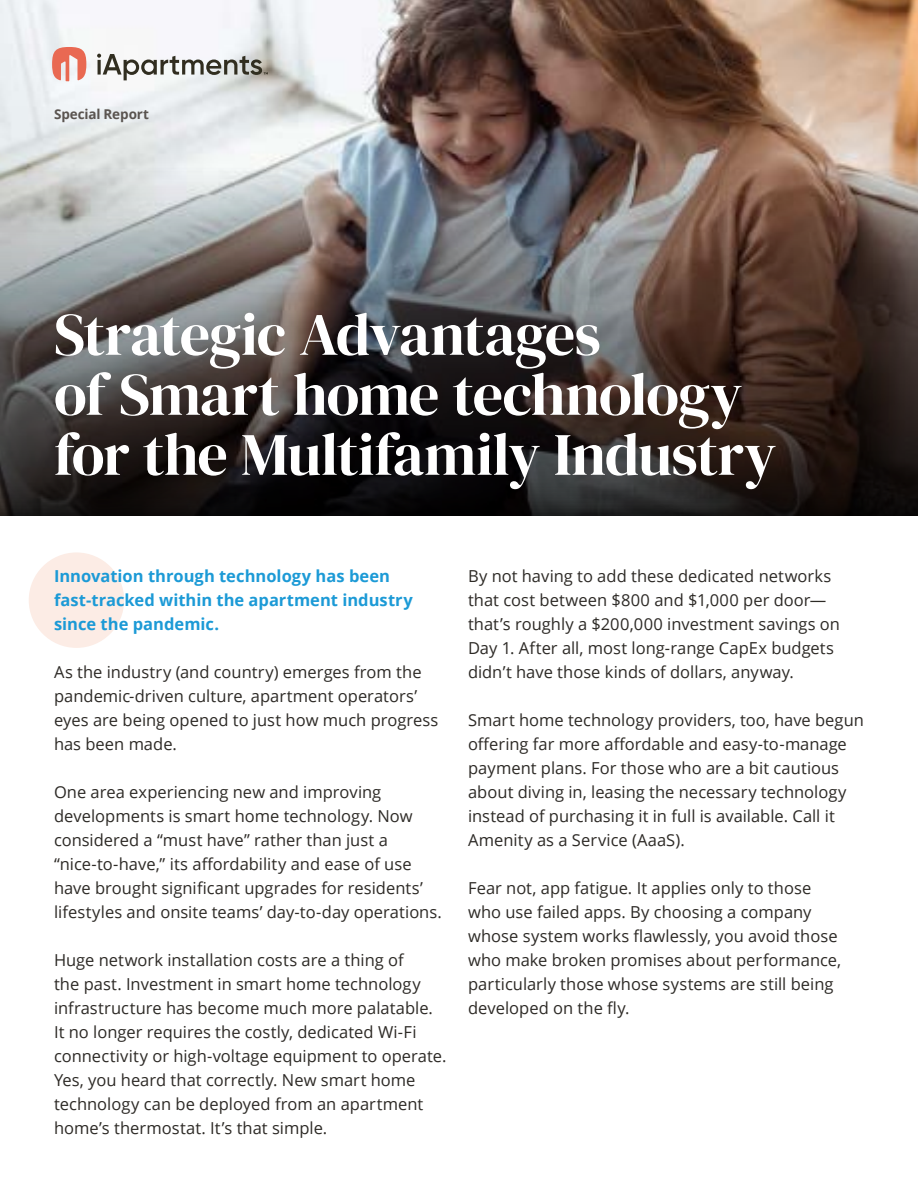
<style>
.page{position:relative;width:918px;height:1188px;background:#fff}
.page>*{position:absolute;margin:0;border:0;box-sizing:border-box;transform-origin:0 0}
.t1{font:60px/60px "DM Serif Display";letter-spacing:-.02em;color:#fff}
.t2{font:16.5px/24px "Open Sans";color:#2d2a26}
.t3{font:700 16.5px/24px "Open Sans";color:#1c9ad6}
.t4{font:700 13.5px "Open Sans";letter-spacing:-.005em;color:#5a5450}
</style>
<div class="page">
<img style="left:0;top:0;width:918px;height:165px">
<img style="left:0;top:165px;width:918px;height:350px">
<div style="left:29px;top:552px;width:95px;height:96px;background:#fcece5;border-radius:50%"></div>
<svg style="left:52px;top:47px;width:34px;height:34px"></svg>
<svg style="left:97px;top:54px;width:171px;height:26px"></svg>
<p class="t4" style="left:54px;top:105px;width:97px">Special Report</p>
<h1 class="t1" style="left:54px;top:305px;width:724px">Strategic Advantages<br>of Smart home technology for the Multifamily Industry</h1>
<p class="t3" style="left:54px;top:564px;width:360px">Innovation through technology has been fast-tracked within the apartment industry since the pandemic.</p>
<p class="t2" style="left:54px;top:660px;width:386px">As the industry (and country) emerges from the pandemic-driven culture, apartment operators’ eyes are being opened to just how much progress has been made.</p>
<p class="t2" style="left:54px;top:780px;width:389px">One area experiencing new and improving developments is smart home technology. Now considered a “must have” rather than just a “nice-to-have,” its affordability and ease of use have brought significant upgrades for residents’ lifestyles and onsite teams’ day-to-day operations.</p>
<p class="t2" style="left:54px;top:948px;width:394px">Huge network installation costs are a thing of<br>the past. Investment in smart home technology infrastructure has become much more palatable.<br>It no longer requires the costly, dedicated Wi-Fi connectivity or high-voltage equipment to operate.<br>Yes, you heard that correctly. New smart home technology can be deployed from an apartment home’s thermostat. It’s that simple.</p>
<p class="t2" style="left:468px;top:564px;width:374px">By not having to add these dedicated networks that cost between $800 and $1,000 per door— that’s roughly a $200,000 investment savings on Day 1. After all, most long-range CapEx budgets didn’t have those kinds of dollars, anyway.</p>
<p class="t2" style="left:468px;top:708px;width:398px">Smart home technology providers, too, have begun offering far more affordable and easy-to-manage payment plans. For those who are a bit cautious about diving in, leasing the necessary technology instead of purchasing it in full is available. Call it Amenity as a Service (AaaS).</p>
<p class="t2" style="left:468px;top:876px;width:375px">Fear not, app fatigue. It applies only to those who use failed apps. By choosing a company whose system works flawlessly, you avoid those who make broken promises about performance, particularly those whose systems are still being developed on the fly.</p>
</div>
